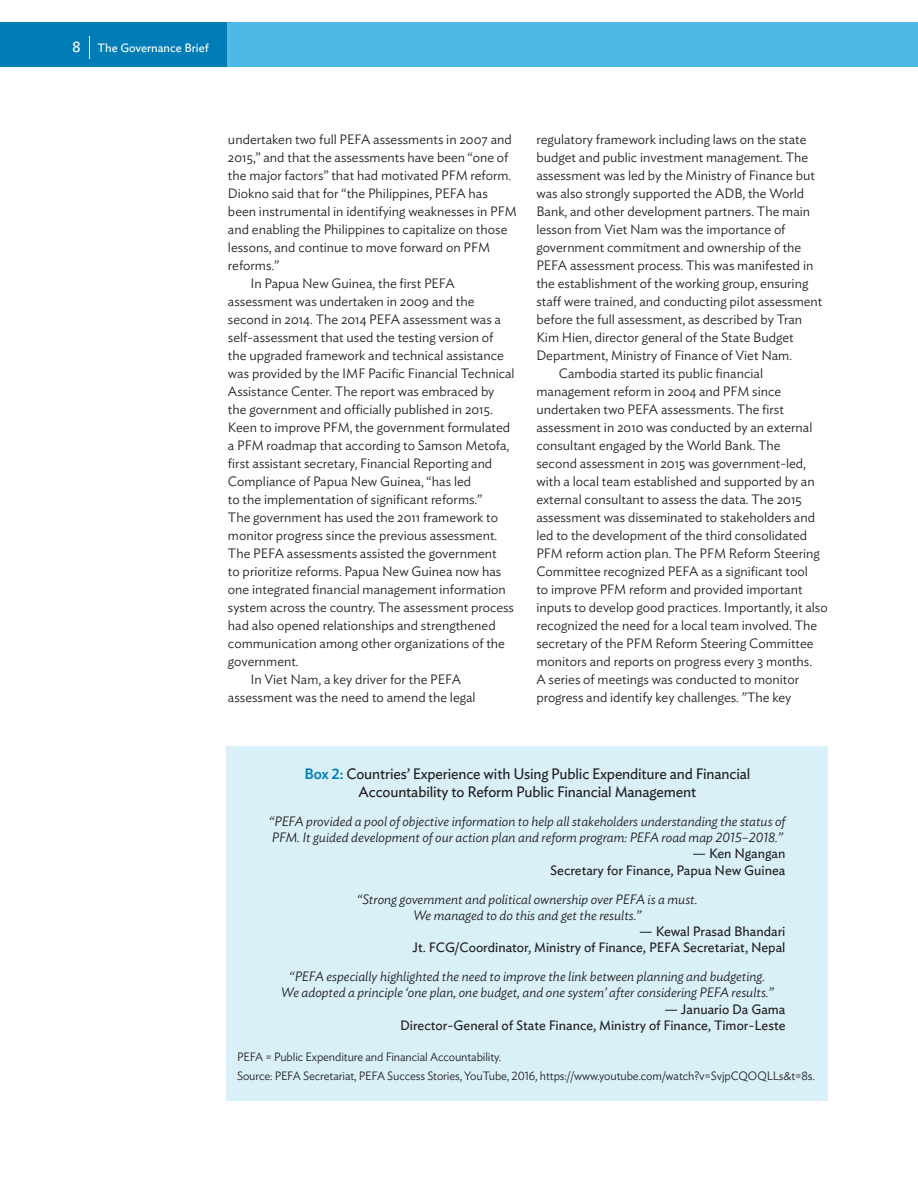
<style>
.page{position:relative;width:918px;height:1188px;background:#fff}
.page>*{position:absolute;margin:0;border:0;box-sizing:border-box;transform-origin:0 0}
.t1{font:15px/18px "Ideal Sans";letter-spacing:-.01em;color:#231f20;text-align:center}
.t2{font:300 13.5px "Ideal Sans";color:#231f20}
.t3{font:italic 300 13.5px/16.2px "Ideal Sans";color:#231f20;text-align:center}
.t4{font:13.5px/16.2px "Ideal Sans";color:#231f20;text-align:right}
.t5{font:300 12px/18.6px "Ideal Sans";letter-spacing:-.01em;color:#231f20}
.t6{font:12px "Ideal Sans";color:#fff}
.s1{font-size:15px}
.s2{font-weight:500;color:#007cb6}
</style>
<div class="page">
<div style="left:88px;top:22px;width:830px;height:46px;background:#4cb9e7"></div>
<div style="left:0;top:22px;width:227px;height:46px;background:#007cb6"></div>
<svg style="left:89px;top:36px;width:1px;height:23px"></svg>
<div style="left:227px;top:746px;width:601px;height:354px;background:#d9f0f9"></div>
<p class="t6" style="left:72px;top:38px;width:138px"><span class="s1">8</span> The Governance Brief</p>
<p class="t2" style="left:228px;top:129px;width:285px">undertaken two full PEFA assessments in 2007 and</p>
<p class="t2" style="left:228px;top:147px;width:282px">2015,” and that the assessments have been “one of</p>
<p class="t2" style="left:228px;top:165px;width:285px">the major factors” that had motivated PFM reform.</p>
<p class="t2" style="left:228px;top:183px;width:261px">Diokno said that for “the Philippines, PEFA has</p>
<p class="t2" style="left:228px;top:201px;width:290px">been instrumental in identifying weaknesses in PFM</p>
<p class="t2" style="left:228px;top:219px;width:281px">and enabling the Philippines to capitalize on those</p>
<p class="t2" style="left:228px;top:237px;width:264px">lessons, and continue to move forward on PFM</p>
<p class="t2" style="left:228px;top:255px;width:53px">reforms.”</p>
<p class="t2" style="left:251px;top:273px;width:206px">In Papua New Guinea, the first PEFA</p>
<p class="t2" style="left:228px;top:291px;width:248px">assessment was undertaken in 2009 and the</p>
<p class="t2" style="left:228px;top:309px;width:275px">second in 2014. The 2014 PEFA assessment was a</p>
<p class="t2" style="left:228px;top:327px;width:267px">self-assessment that used the testing version of</p>
<p class="t2" style="left:228px;top:345px;width:277px">the upgraded framework and technical assistance</p>
<p class="t2" style="left:228px;top:363px;width:288px">was provided by the IMF Pacific Financial Technical</p>
<p class="t2" style="left:228px;top:381px;width:268px">Assistance Center. The report was embraced by</p>
<p class="t2" style="left:228px;top:399px;width:266px">the government and officially published in 2015.</p>
<p class="t2" style="left:228px;top:417px;width:284px">Keen to improve PFM, the government formulated</p>
<p class="t2" style="left:228px;top:435px;width:283px">a PFM roadmap that according to Samson Metofa,</p>
<p class="t2" style="left:228px;top:453px;width:266px">first assistant secretary, Financial Reporting and</p>
<p class="t2" style="left:228px;top:471px;width:245px">Compliance of Papua New Guinea, “has led</p>
<p class="t2" style="left:228px;top:489px;width:256px">to the implementation of significant reforms.”</p>
<p class="t2" style="left:228px;top:507px;width:272px">The government has used the 2011 framework to</p>
<p class="t2" style="left:228px;top:525px;width:271px">monitor progress since the previous assessment.</p>
<p class="t2" style="left:228px;top:543px;width:270px">The PEFA assessments assisted the government</p>
<p class="t2" style="left:228px;top:561px;width:275px">to prioritize reforms. Papua New Guinea now has</p>
<p class="t2" style="left:228px;top:579px;width:279px">one integrated financial management information</p>
<p class="t2" style="left:228px;top:597px;width:288px">system across the country. The assessment process</p>
<p class="t2" style="left:228px;top:615px;width:269px">had also opened relationships and strengthened</p>
<p class="t2" style="left:228px;top:633px;width:279px">communication among other organizations of the</p>
<p class="t2" style="left:228px;top:651px;width:72px">government.</p>
<p class="t2" style="left:251px;top:669px;width:212px">In Viet Nam, a key driver for the PEFA</p>
<p class="t2" style="left:228px;top:687px;width:249px">assessment was the need to amend the legal</p>
<p class="t2" style="left:536px;top:129px;width:272px">regulatory framework including laws on the state</p>
<p class="t2" style="left:536px;top:147px;width:273px">budget and public investment management. The</p>
<p class="t2" style="left:536px;top:165px;width:280px">assessment was led by the Ministry of Finance but</p>
<p class="t2" style="left:536px;top:183px;width:269px">was also strongly supported the ADB, the World</p>
<p class="t2" style="left:536px;top:201px;width:275px">Bank, and other development partners. The main</p>
<p class="t2" style="left:536px;top:219px;width:251px">lesson from Viet Nam was the importance of</p>
<p class="t2" style="left:536px;top:237px;width:266px">government commitment and ownership of the</p>
<p class="t2" style="left:536px;top:255px;width:279px">PEFA assessment process. This was manifested in</p>
<p class="t2" style="left:536px;top:273px;width:273px">the establishment of the working group, ensuring</p>
<p class="t2" style="left:536px;top:291px;width:288px">staff were trained, and conducting pilot assessment</p>
<p class="t2" style="left:536px;top:309px;width:267px">before the full assessment, as described by Tran</p>
<p class="t2" style="left:536px;top:327px;width:259px">Kim Hien, director general of the State Budget</p>
<p class="t2" style="left:536px;top:345px;width:257px">Department, Ministry of Finance of Viet Nam.</p>
<p class="t2" style="left:559px;top:363px;width:206px">Cambodia started its public financial</p>
<p class="t2" style="left:536px;top:381px;width:246px">management reform in 2004 and PFM since</p>
<p class="t2" style="left:536px;top:399px;width:249px">undertaken two PEFA assessments. The first</p>
<p class="t2" style="left:536px;top:417px;width:278px">assessment in 2010 was conducted by an external</p>
<p class="t2" style="left:536px;top:435px;width:246px">consultant engaged by the World Bank. The</p>
<p class="t2" style="left:536px;top:453px;width:271px">second assessment in 2015 was government-led,</p>
<p class="t2" style="left:536px;top:471px;width:280px">with a local team established and supported by an</p>
<p class="t2" style="left:536px;top:489px;width:267px">external consultant to assess the data. The 2015</p>
<p class="t2" style="left:536px;top:507px;width:280px">assessment was disseminated to stakeholders and</p>
<p class="t2" style="left:536px;top:525px;width:272px">led to the development of the third consolidated</p>
<p class="t2" style="left:536px;top:543px;width:285px">PFM reform action plan. The PFM Reform Steering</p>
<p class="t2" style="left:536px;top:561px;width:273px">Committee recognized PEFA as a significant tool</p>
<p class="t2" style="left:536px;top:579px;width:268px">to improve PFM reform and provided important</p>
<p class="t2" style="left:536px;top:597px;width:293px">inputs to develop good practices. Importantly, it also</p>
<p class="t2" style="left:536px;top:615px;width:282px">recognized the need for a local team involved. The</p>
<p class="t2" style="left:536px;top:633px;width:279px">secretary of the PFM Reform Steering Committee</p>
<p class="t2" style="left:536px;top:651px;width:277px">monitors and reports on progress every 3 months.</p>
<p class="t2" style="left:536px;top:669px;width:264px">A series of meetings was conducted to monitor</p>
<p class="t2" style="left:536px;top:687px;width:256px">progress and identify key challenges. ”The key</p>
<p class="t1" style="left:304px;top:764px;width:447px"><span class="s2">Box 2:</span> Countries’ Experience with Using Public Expenditure and Financial<br>Accountability to Reform Public Financial Management</p>
<p class="t3" style="left:269px;top:812px;width:518px;text-align:left">“PEFA provided a pool of objective information to help all stakeholders understanding the status of<br>PFM. It guided development of our action plan and reform program: PEFA road map 2015–2018.”</p>
<p class="t4" style="left:550px;top:845px;width:237px">— Ken Ngangan<br>Secretary for Finance, Papua New Guinea</p>
<p class="t3" style="left:357px;top:890px;width:342px">“Strong government and political ownership over PEFA is a must.<br>We managed to do this and get the results.”</p>
<p class="t4" style="left:413px;top:922px;width:374px">— Kewal Prasad Bhandari<br>Jt. FCG/Coordinator, Ministry of Finance, PEFA Secretariat, Nepal</p>
<p class="t3" style="left:281px;top:967px;width:494px">“PEFA especially highlighted the need to improve the link between planning and budgeting.<br>We adopted a principle ‘one plan, one budget, and one system’ after considering PEFA results.”</p>
<p class="t4" style="left:400px;top:1000px;width:387px">— Januario Da Gama<br>Director-General of State Finance, Ministry of Finance, Timor-Leste</p>
<p class="t5" style="left:237px;top:1047px;width:579px">PEFA = Public Expenditure and Financial Accountability.<br>Source: PEFA Secretariat, PEFA Success Stories, YouTube, 2016, https://www.youtube.com/watch?v=SvjpCQOQLLs&amp;t=8s.</p>
</div>
